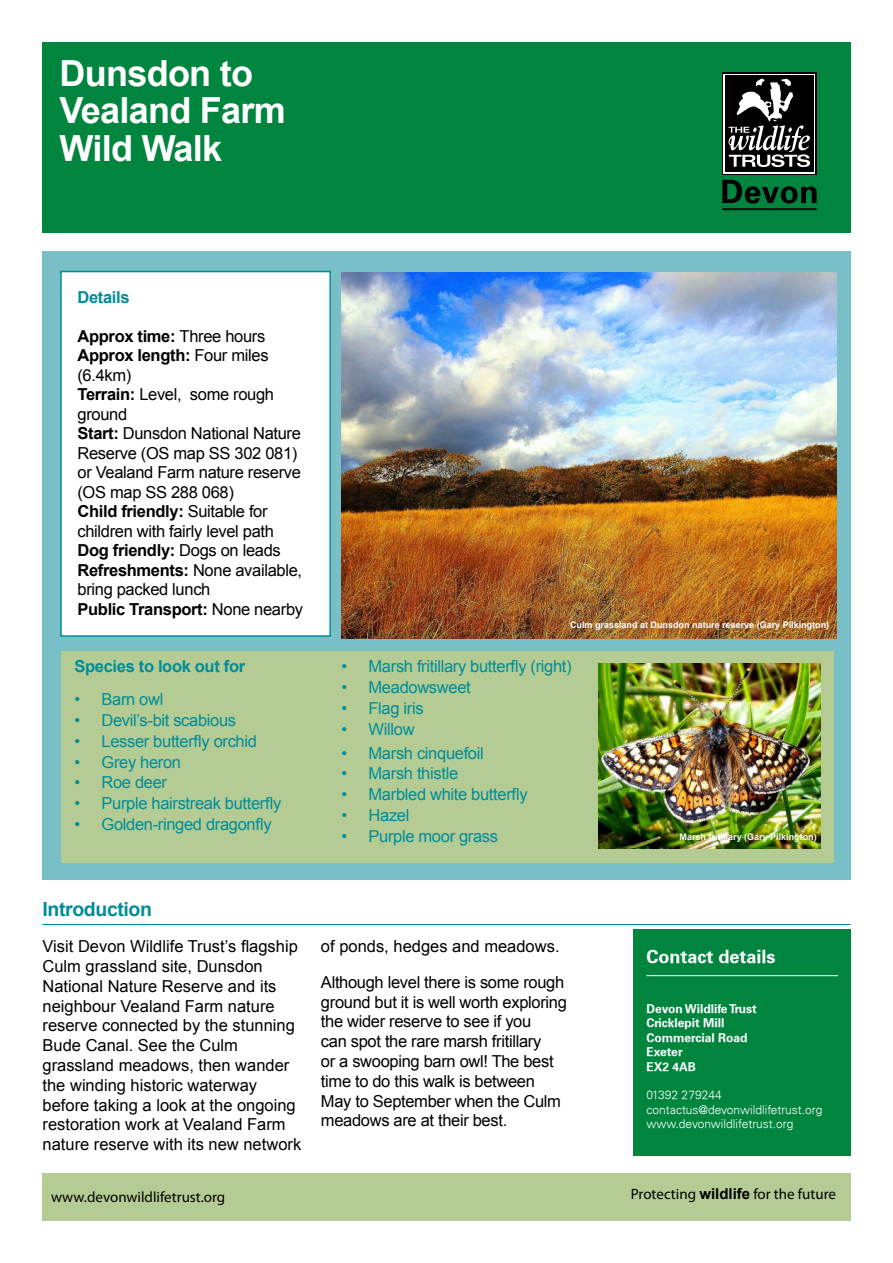
<style>
.page{position:relative;width:893px;height:1263px;background:#fff}
.page>*{position:absolute;margin:0;border:0;box-sizing:border-box;transform-origin:0 0}
.t1{font:700 36px/37.5px "Arial";letter-spacing:-.02em;color:#fff}
.t2{font:700 19.5px "Arial";letter-spacing:-.02em;color:#008c99}
.t3{font:700 18px "Univers";color:#fff}
.t4{font:16.5px/19.5px "Arial";letter-spacing:-.02em;color:#000}
.t5{font:16.5px/19.8px "Arial";color:#000}
.t6{font:16.5px "Arial";letter-spacing:-.02em;color:#008c99}
.t7{font:700 16.5px "Arial";letter-spacing:-.02em;color:#008c99}
.t8{font:15px "Myriad Pro";color:#000}
.t9{font:300 12px/14.4px "Univers";color:#fff}
.t10{font:700 12px/14.4px "Univers";color:#fff}
.t11{font:700 9px "Arial";color:#fff}
.t12{font:700 9px "Arial";color:#fbfbfb}
.s1{font-weight:700}
.s2{font-family:"Arial";font-weight:700}
</style>
<div class="page">
<div style="left:43px;top:251px;width:807px;height:629px;background:#79bfc8"></div>
<hr style="left:43px;top:924px;width:807px;height:1px;background:#008c99">
<div style="left:43px;top:1173px;width:807px;height:47px;background:#b4cc94"></div>
<div style="left:43px;top:43px;width:807px;height:190px;background:#00853f"></div>
<div style="left:61px;top:272px;width:269px;height:364px;background:#fff"></div>
<div style="left:60px;top:271px;width:271px;height:366px;border:1px solid #008c99"></div>
<svg style="left:722px;top:72px;width:94px;height:103px"></svg>
<div style="left:723px;top:74px;width:92px;height:99px;background:linear-gradient(to bottom,#000,#000)"></div>
<div style="left:725px;top:75px;width:88px;height:97px;background:#000"></div>
<svg style="left:728px;top:79px;width:82px;height:88px"></svg>
<svg style="left:722px;top:180px;width:94px;height:24px"></svg>
<hr style="left:722px;top:208px;width:94px;height:2px;background:#000">
<img style="left:341px;top:272px;width:495px;height:366px">
<div style="left:62px;top:651px;width:771px;height:212px;background:#b4cc94"></div>
<img style="left:598px;top:664px;width:222px;height:184px">
<div style="left:633px;top:929px;width:217px;height:226px;background:#00853f"></div>
<hr style="left:646px;top:975px;width:192px;height:1px;background:#fff">
<h1 class="t1" style="left:60px;top:58px;width:228px">Dunsdon to<br>Vealand Farm<br>Wild Walk</h1>
<p class="t7" style="left:77px;top:291px;width:54px">Details</p>
<p class="t4" style="left:77px;top:328px;width:227px"><span class="s1">Approx time:</span> Three hours<br><span class="s1">Approx length:</span> Four miles (6.4km)<br><span class="s1">Terrain:</span> Level, some rough ground<br><span class="s1">Start:</span> Dunsdon National Nature<br>Reserve (OS map SS 302 081) or Vealand Farm nature reserve (OS map SS 288 068)<br><span class="s1">Child friendly:</span> Suitable for children with fairly level path<br><span class="s1">Dog friendly:</span> Dogs on leads<br><span class="s1">Refreshments:</span> None available, bring packed lunch<br><span class="s1">Public Transport:</span> None nearby</p>
<p class="t7" style="left:74px;top:660px;width:172px">Species to look out for</p>
<p class="t6" style="left:74px;top:693px;width:90px">• Barn owl</p>
<p class="t6" style="left:74px;top:714px;width:163px">• Devil’s-bit scabious</p>
<p class="t6" style="left:74px;top:735px;width:184px">• Lesser butterfly orchid</p>
<p class="t6" style="left:74px;top:756px;width:108px">• Grey heron</p>
<p class="t6" style="left:74px;top:776px;width:94px">• Roe deer</p>
<p class="t6" style="left:74px;top:797px;width:208px">• Purple hairstreak butterfly</p>
<p class="t6" style="left:74px;top:818px;width:199px">• Golden-ringed dragonfly</p>
<p class="t2" style="left:43px;top:901px;width:111px">Introduction</p>
<p class="t11" style="left:570px;top:621px;width:261px">Culm grassland at Dunsdon nature reserve (Gary Pilkington)</p>
<p class="t6" style="left:341px;top:660px;width:232px">• Marsh fritillary butterfly (right)</p>
<p class="t6" style="left:341px;top:681px;width:131px">• Meadowsweet</p>
<p class="t6" style="left:341px;top:702px;width:84px">• Flag iris</p>
<p class="t6" style="left:341px;top:723px;width:75px">• Willow</p>
<p class="t6" style="left:341px;top:747px;width:144px">• Marsh cinquefoil</p>
<p class="t6" style="left:341px;top:767px;width:118px">• Marsh thistle</p>
<p class="t6" style="left:341px;top:788px;width:188px">• Marbled white butterfly</p>
<p class="t6" style="left:341px;top:809px;width:69px">• Hazel</p>
<p class="t6" style="left:341px;top:830px;width:158px">• Purple moor grass</p>
<p class="t12" style="left:679px;top:834px;width:139px">Marsh fritillary (Gary Pilkington)</p>
<p class="t5" style="left:43px;top:938px;width:260px">Visit Devon Wildlife Trust’s flagship<br>Culm grassland site, Dunsdon<br>National Nature Reserve and its neighbour Vealand Farm nature reserve connected by the stunning<br>Bude Canal. See the Culm grassland meadows, then wander the winding historic waterway before taking a look at the ongoing restoration work at Vealand Farm nature reserve with its new network</p>
<p class="t4" style="left:321px;top:930px;width:245px;line-height:35.5px">of ponds, hedges and meadows.<br>Although level there is some rough</p>
<p class="t4" style="left:321px;top:993px;width:247px">ground but it is well worth exploring the wider reserve to see if you<br>can spot the rare marsh fritillary<br>or a swooping barn owl! The best time to do this walk is between<br>May to September when the Culm meadows are at their best.</p>
<p class="t8" style="left:51px;top:1192px;width:176px">www.devonwildlifetrust.org</p>
<p class="t3" style="left:646px;top:945px;width:131px">Contact details</p>
<p class="t10" style="left:646px;top:1001px;width:112px">Devon Wildlife Trust<br>Cricklepit Mill<br>Commercial Road<br>Exeter<br>EX2 4AB</p>
<p class="t9" style="left:646px;top:1088px;width:178px">01392 279244 contactus@devonwildlifetrust.org www.devonwildlifetrust.org</p>
<p class="t8" style="left:631px;top:1189px;width:207px">Protecting <span class="s2">wildlife</span> for the future</p>
</div>
